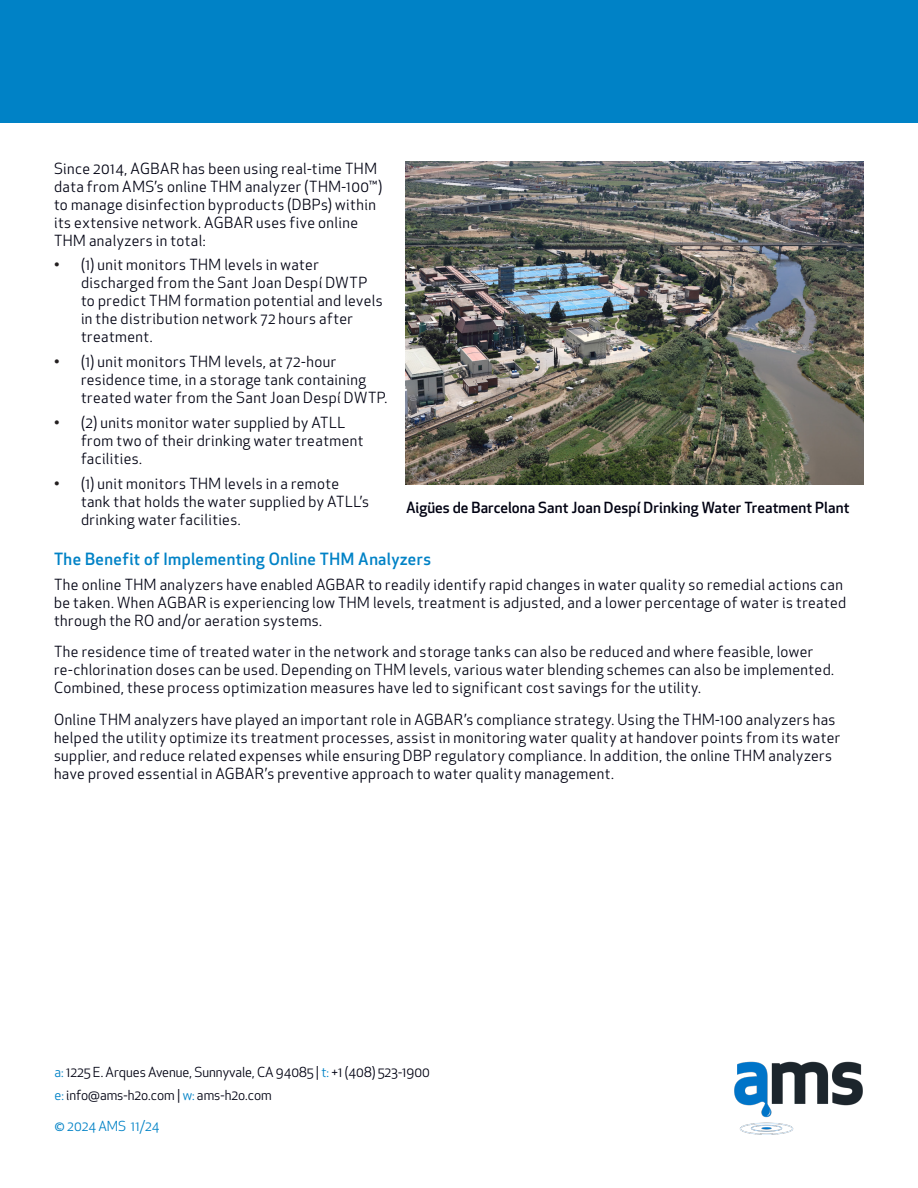
<style>
.page{position:relative;width:918px;height:1188px;background:#fff}
.page>*{position:absolute;margin:0;border:0;box-sizing:border-box;transform-origin:0 0}
.t1{font:500 16.5px "Apex New";letter-spacing:.025em;color:#0082c6}
.t2{font:15px/18px "Apex New";letter-spacing:.03em;color:#000212}
.t3{font:500 15px "Apex New";letter-spacing:.005em;color:#000212}
.t4{font:13.5px/22.5px "Apex New";color:#000212}
.Paragraph_Style14{font:13.5px "Apex New";color:#0082c6}
.s1{color:#231f20}
.s2{color:#0082c6}
</style>
<div class="page">
<div style="left:0;top:0;width:918px;height:122px;background:#0082c6"></div>
<img style="left:734px;top:1061px;width:129px;height:73px">
<img style="left:405px;top:161px;width:459px;height:324px">
<p class="t2" style="left:54px;top:159px;width:330px">Since 2014, AGBAR has been using real-time THM data from AMS’s online THM analyzer (THM-100™) to manage disinfection byproducts (DBPs) within its extensive network. AGBAR uses five online THM analyzers in total:</p>
<p class="t2" style="left:81px;top:256px;width:303px;text-indent:-27px"><span class="s1">•</span> (1) unit monitors THM levels in water discharged from the Sant Joan Despí DWTP to predict THM formation potential and levels in the distribution network 72 hours after treatment.</p>
<p class="t2" style="left:81px;top:353px;width:308px;text-indent:-27px"><span class="s1">•</span> (1) unit monitors THM levels, at 72-hour residence time, in a storage tank containing treated water from the Sant Joan Despí DWTP.</p>
<p class="t2" style="left:81px;top:414px;width:284px;text-indent:-27px"><span class="s1">•</span> (2) units monitor water supplied by ATLL from two of their drinking water treatment facilities.</p>
<p class="t2" style="left:81px;top:474px;width:290px;text-indent:-27px"><span class="s1">•</span> (1) unit monitors THM levels in a remote tank that holds the water supplied by ATLL’s drinking water facilities.</p>
<p class="t1" style="left:54px;top:548px;width:379px">The Benefit of Implementing Online THM Analyzers</p>
<p class="t2" style="left:54px;top:575px;width:794px">The online THM analyzers have enabled AGBAR to readily identify rapid changes in water quality so remedial actions can be taken. When AGBAR is experiencing low THM levels, treatment is adjusted, and a lower percentage of water is treated through the RO and/or aeration systems.</p>
<p class="t2" style="left:54px;top:643px;width:782px">The residence time of treated water in the network and storage tanks can also be reduced and where feasible, lower re-chlorination doses can be used. Depending on THM levels, various water blending schemes can also be implemented.<br>Combined, these process optimization measures have led to significant cost savings for the utility.</p>
<p class="t2" style="left:54px;top:710px;width:788px">Online THM analyzers have played an important role in AGBAR’s compliance strategy. Using the THM-100 analyzers has helped the utility optimize its treatment processes, assist in monitoring water quality at handover points from its water supplier, and reduce related expenses while ensuring DBP regulatory compliance. In addition, the online THM analyzers have proved essential in AGBAR’s preventive approach to water quality management.</p>
<p class="t3" style="left:406px;top:497px;width:445px">Aigües de Barcelona Sant Joan Despí Drinking Water Treatment Plant</p>
<p class="t4" style="left:55px;top:1061px;width:377px"><span class="s2">a:</span> 1225 E. Arques Avenue, Sunnyvale, CA 94085 | <span class="s2">t:</span> +1 (408) 523-1900 <span class="s2">e:</span> info@ams-h2o.com | <span class="s2">w:</span> ams-h2o.com</p>
<p class="Paragraph_Style14" style="left:55px;top:1118px;width:106px">© 2024 AMS 11/24</p>
</div>
